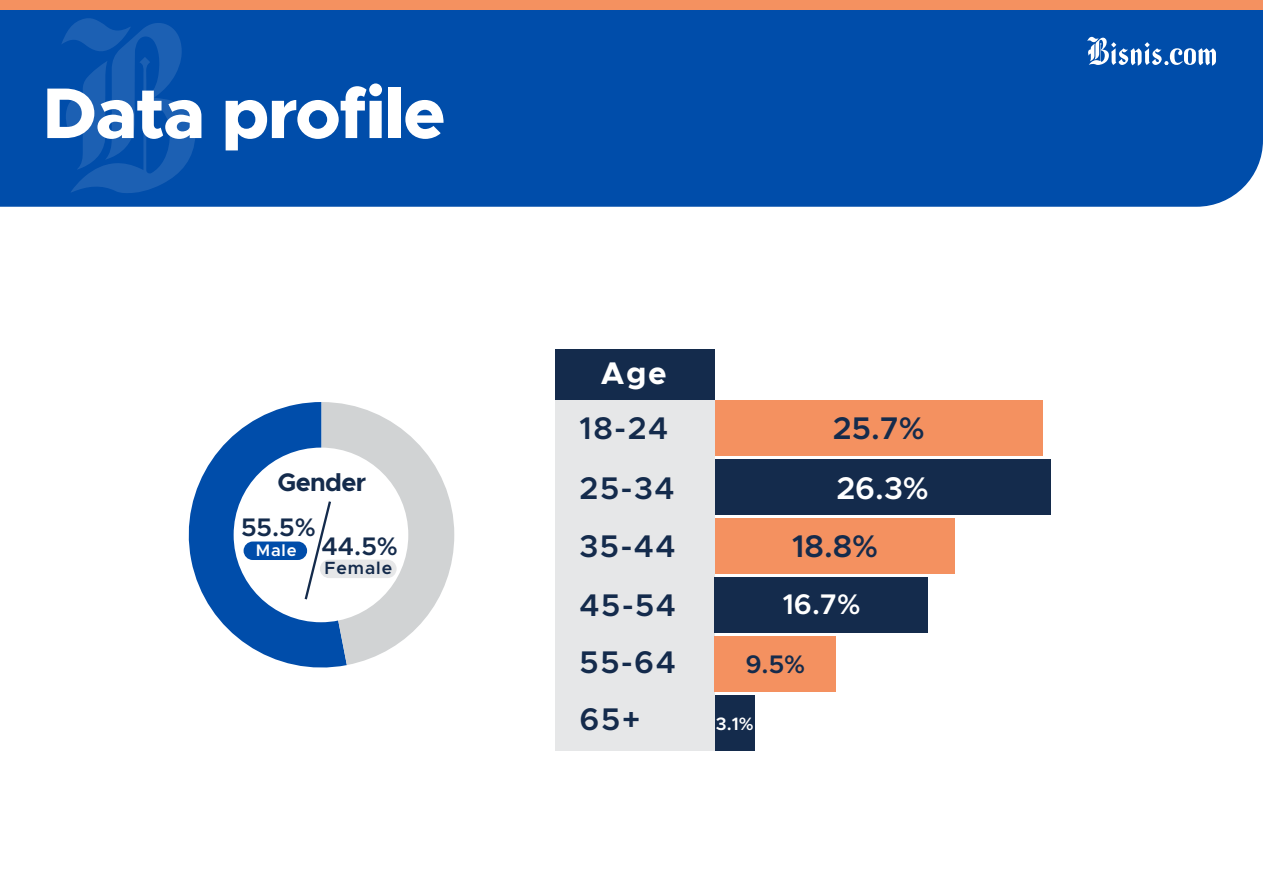
<style>
.page{position:relative;width:1263px;height:893px;background:#fff}
.page>*{position:absolute;margin:0;border:0;box-sizing:border-box;transform-origin:0 0}
.t1{font:800 72px "Metropolis";letter-spacing:-.025em;color:#fff}
.t2{font:600 31.5px/57.9px "Metropolis";letter-spacing:.05em;color:#142b4c}
.t3{font:600 31.5px "Metropolis";color:#fff}
.t4{font:700 31.5px "Metropolis";color:#fff}
.t5{font:600 28.5px "Metropolis";color:#fff}
.t6{font:600 25.5px "Metropolis";color:#142b4c}
.t7{font:700 25.5px "Metropolis";letter-spacing:-.025em;color:#142b4c}
.t8{font:600 18px "Metropolis";color:#fff}
.t9{font:600 17.7px "Metropolis";letter-spacing:.05em;color:#142b4c}
.t10{font:600 16.8px "Metropolis";color:#fff}
</style>
<div class="page">
<div style="left:556px;top:398px;width:159px;height:352px;background:#e6e7e8"></div>
<div style="left:556px;top:350px;width:159px;height:50px;background:#142b4c"></div>
<div style="left:715px;top:400px;width:328px;height:55px;background:#f49160"></div>
<div style="left:715px;top:459px;width:335px;height:55px;background:#142b4c"></div>
<div style="left:715px;top:518px;width:240px;height:55px;background:#f49160"></div>
<div style="left:715px;top:577px;width:213px;height:55px;background:#142b4c"></div>
<div style="left:715px;top:636px;width:121px;height:55px;background:#f49160"></div>
<div style="left:715px;top:695px;width:40px;height:55px;background:#142b4c"></div>
<svg style="left:188px;top:403px;width:159px;height:265px;fill:#004daa"></svg>
<div style="left:234px;top:448px;width:174px;height:174px;background:#fff;border-radius:50%"></div>
<svg style="left:305px;top:402px;width:149px;height:263px"></svg>
<div style="left:320px;top:560px;width:77px;height:18px;background:#e6e7e8;border-radius:9px"></div>
<div style="left:244px;top:541px;width:63px;height:19px;background:#004daa;border-radius:9px"></div>
<div style="left:0;top:10px;width:1263px;height:197px;background:#004daa"></div>
<svg style="left:61px;top:18px;width:134px;height:175px"></svg>
<svg style="left:1087px;top:37px;width:129px;height:29px"></svg>
<div style="left:0;top:0;width:1263px;height:10px;background:#f49160"></div>
<h1 class="t1" style="left:43px;top:67px;width:405px">Data profile</h1>
<p class="t7" style="left:277px;top:466px;width:90px">Gender</p>
<p class="t6" style="left:241px;top:511px;width:76px">55.5%</p>
<p class="t6" style="left:322px;top:530px;width:78px">44.5%</p>
<p class="t10" style="left:256px;top:539px;width:43px">Male</p>
<p class="t9" style="left:325px;top:557px;width:69px">Female</p>
<p class="t4" style="left:601px;top:353px;width:67px">Age</p>
<p class="t2" style="left:580px;top:397px;width:96px;line-height:60.9px">18-24<br>25-34</p>
<p class="t2" style="left:580px;top:517px;width:98px;text-align:justify">35-44<br>45-54<br>55-64<br>65+</p>
<p class="t2" style="left:833px;top:399px;width:93px">25.7%</p>
<p class="t3" style="left:836px;top:468px;width:94px">26.3%</p>
<p class="t2" style="left:792px;top:517px;width:87px">18.8%</p>
<p class="t5" style="left:783px;top:586px;width:79px">16.7%</p>
<p class="t6" style="left:745px;top:648px;width:61px">9.5%</p>
<p class="t8" style="left:716px;top:713px;width:39px">3.1%</p>
</div>
